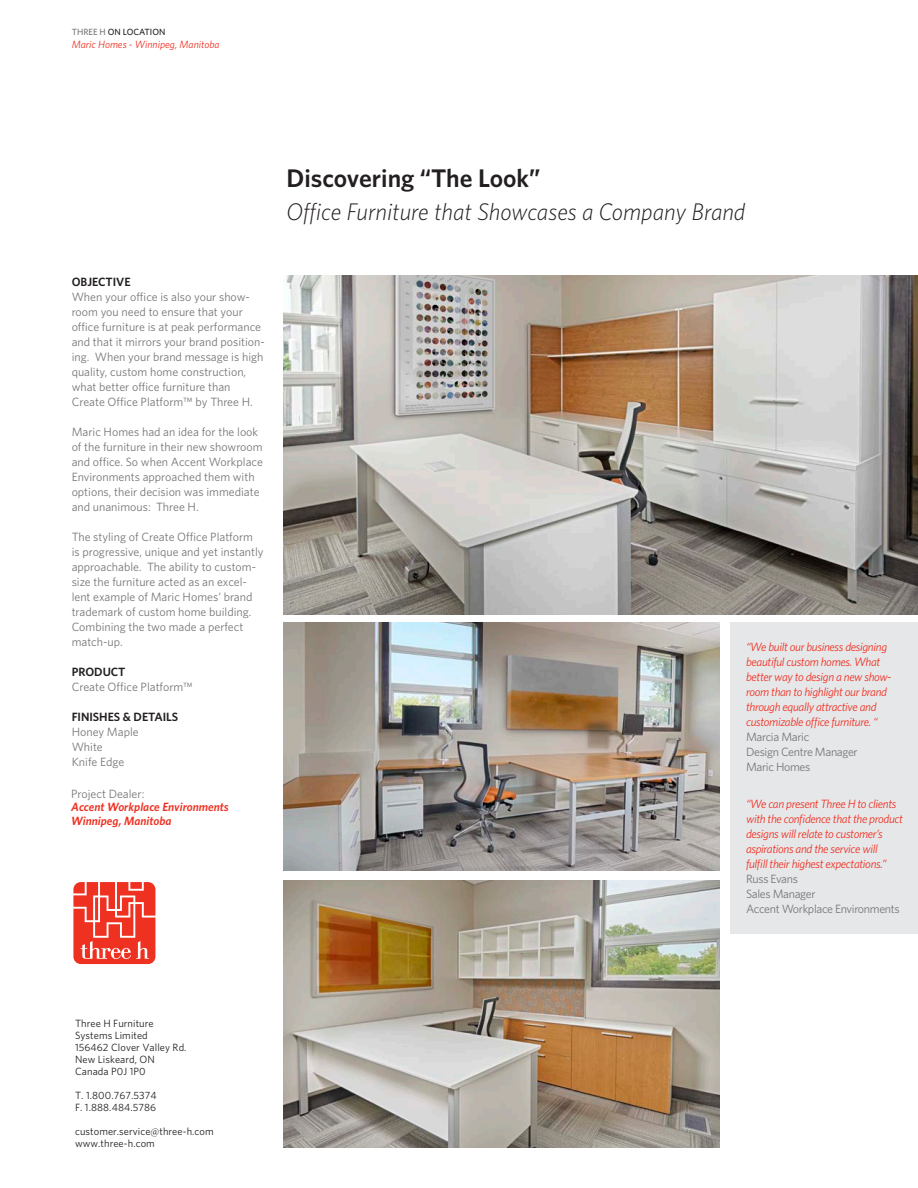
<style>
.page{position:relative;width:918px;height:1188px;background:#fff}
.page>*{position:absolute;margin:0;border:0;box-sizing:border-box;transform-origin:0 0}
.t1{font:600 25.5px "Whitney";color:#231f20}
.t2{font:italic 300 24px "Whitney";color:#231f20}
.t3{font:12px/15px "Whitney";color:#767875}
.t4{font:italic 12px/15px "Whitney";letter-spacing:-.03em;color:#ef3122}
.t5{font:12px "Whitney";letter-spacing:-.03em;color:#767875}
.t6{font:italic 600 12px "Whitney";color:#ef3122}
.t7{font:600 12px "Whitney";color:#231f20}
.t8{font:10.5px/12px "Whitney";letter-spacing:.005em;color:#231f20}
.t9{font:italic 10.5px "Whitney";color:#ef3122}
.t10{font:500 9px "Whitney";color:#231f20}
.s1{color:#767875}
</style>
<div class="page">
<div style="left:730px;top:622px;width:188px;height:312px;background:#e6e7e9"></div>
<img style="left:284px;top:276px;width:634px;height:338px">
<img style="left:284px;top:622px;width:435px;height:249px">
<img style="left:284px;top:880px;width:435px;height:268px">
<svg style="left:73px;top:882px;width:82px;height:82px;background:#f1574b"></svg>
<p class="t10" style="left:72px;top:27px;width:95px"><span class="s1">THREE H</span> ON LOCATION</p>
<p class="t9" style="left:72px;top:38px;width:149px">Maric Homes - Winnipeg, Manitoba</p>
<p class="t7" style="left:72px;top:274px;width:61px">OBJECTIVE</p>
<p class="t3" style="left:72px;top:289px;width:180px">When your office is also your show-</p>
<p class="t3" style="left:72px;top:304px;width:173px">room you need to ensure that your</p>
<p class="t3" style="left:72px;top:319px;width:191px">office furniture is at peak performance</p>
<p class="t3" style="left:72px;top:334px;width:195px">and that it mirrors your brand position&shy;ing. When your brand message is high</p>
<p class="t3" style="left:72px;top:364px;width:176px">quality, custom home construction,</p>
<p class="t3" style="left:72px;top:379px;width:160px">what better office furniture than</p>
<p class="t3" style="left:72px;top:394px;width:183px">Create Office Platform™ by Three H.</p>
<p class="t3" style="left:72px;top:424px;width:188px">Maric Homes had an idea for the look</p>
<p class="t3" style="left:72px;top:439px;width:193px">of the furniture in their new showroom and office. So when Accent Workplace</p>
<p class="t3" style="left:72px;top:469px;width:189px">Environments approached them with options, their decision was immediate and unanimous: Three H.</p>
<p class="t3" style="left:72px;top:529px;width:194px">The styling of Create Office Platform is progressive, unique and yet instantly approachable. The ability to custom&shy;size the furniture acted as an excel&shy;lent example of Maric Homes’ brand trademark of custom home building.<br>Combining the two made a perfect match-up.</p>
<p class="t7" style="left:72px;top:664px;width:55px">PRODUCT</p>
<p class="t3" style="left:72px;top:679px;width:123px">Create Office Platform™</p>
<p class="t7" style="left:72px;top:709px;width:108px">FINISHES &amp; DETAILS</p>
<p class="t3" style="left:72px;top:724px;width:69px">Honey Maple</p>
<p class="t3" style="left:72px;top:739px;width:33px">White</p>
<p class="t3" style="left:72px;top:754px;width:54px">Knife Edge</p>
<p class="t3" style="left:71px;top:786px;width:75px">Project Dealer:</p>
<p class="t6" style="left:71px;top:800px;width:159px">Accent Workplace Environments</p>
<p class="t6" style="left:71px;top:814px;width:102px">Winnipeg, Manitoba</p>
<p class="t1" style="left:287px;top:163px;width:256px">Discovering “The Look”</p>
<p class="t2" style="left:287px;top:198px;width:460px">Office Furniture that Showcases a Company Brand</p>
<p class="t4" style="left:746px;top:640px;width:143px">“We built our business designing beautiful custom homes. What</p>
<p class="t4" style="left:746px;top:670px;width:147px">better way to design a new show-</p>
<p class="t4" style="left:746px;top:685px;width:143px">room than to highlight our brand through equally attractive and</p>
<p class="t4" style="left:746px;top:715px;width:133px">customizable office furniture. “</p>
<p class="t5" style="left:746px;top:730px;width:65px">Marcia Maric</p>
<p class="t5" style="left:746px;top:745px;width:113px">Design Centre Manager</p>
<p class="t5" style="left:746px;top:760px;width:66px">Maric Homes</p>
<p class="t4" style="left:746px;top:796px;width:158px">“We can present Three H to clients with the confidence that the product designs will relate to customer’s aspirations and the service will</p>
<p class="t4" style="left:746px;top:856px;width:142px">fulfill their highest expectations.”</p>
<p class="t5" style="left:746px;top:872px;width:53px">Russ Evans</p>
<p class="t5" style="left:746px;top:887px;width:71px">Sales Manager</p>
<p class="t5" style="left:746px;top:902px;width:155px">Accent Workplace Environments</p>
<p class="t8" style="left:75px;top:1017px;width:113px">Three H Furniture<br>Systems Limited<br>156462 Clover Valley Rd.<br>New Liskeard, ON<br>Canada P0J 1P0</p>
<p class="t8" style="left:75px;top:1089px;width:83px">T. 1.800.767.5374<br>F. 1.888.484.5786</p>
<p class="t8" style="left:75px;top:1125px;width:140px">customer.service@three-h.com www.three-h.com</p>
</div>
